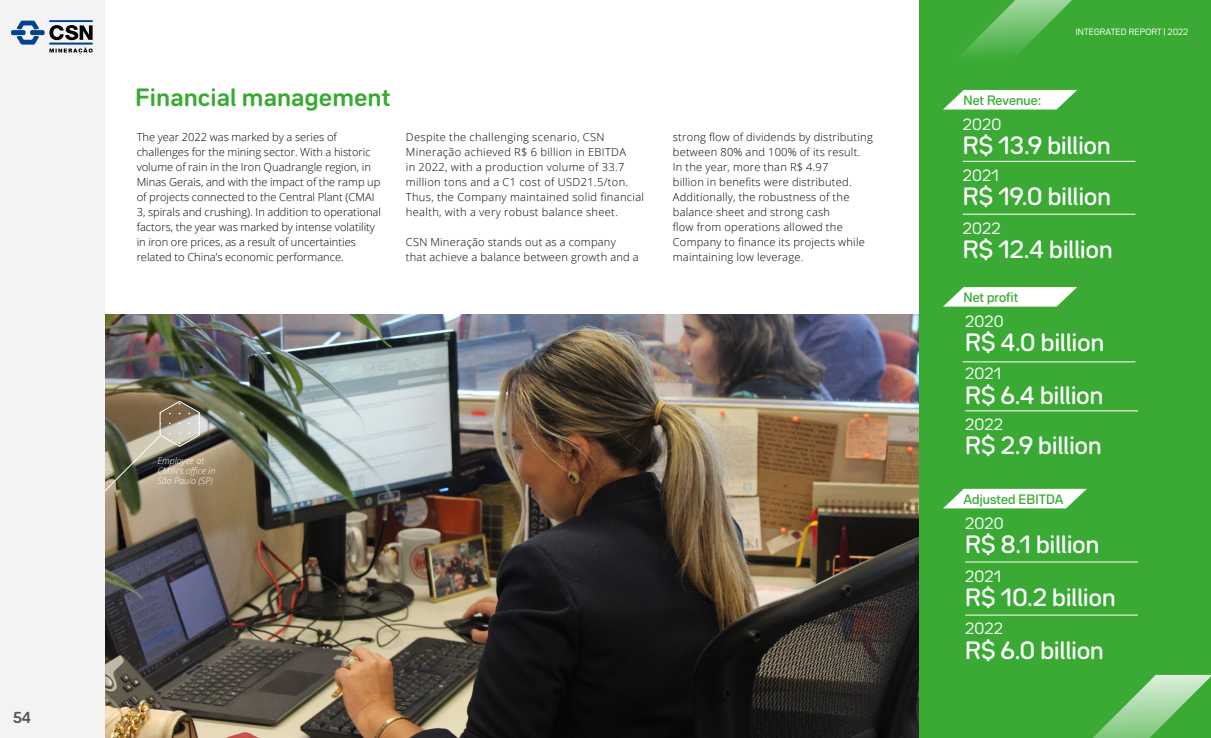
<style>
.page{position:relative;width:1211px;height:738px;background:#fff}
.page>*{position:absolute;margin:0;border:0;box-sizing:border-box;transform-origin:0 0}
.t1{font:500 22px "Bw Seido Round";letter-spacing:.01em;color:#fff}
.t2{font:700 22px "Bw Seido Round";letter-spacing:.03em;color:#3aaa35}
.t3{font:14.4px "Bw Seido Round";letter-spacing:.01em;color:#fff}
.t4{font:700 14px "Bw Seido Round";color:#575756}
.t5{font:500 12px "Bw Seido Round";letter-spacing:.01em;color:#3aaa35}
.TEXTO{font:300 11px/15px "Open Sans";letter-spacing:.02em;color:#000}
.TEXTO-2{font:300 11px/15px "Open Sans";color:#000}
.t6{font:italic 300 9px/10px "Open Sans";color:#fff}
.t7{font:8px "Bw Seido Round";letter-spacing:.01em;color:#fff}
</style>
<div class="page">
<img style="left:105px;top:314px;width:814px;height:423px">
<div style="left:919px;top:0;width:291px;height:737px;background:#3aaa35"></div>
<svg style="left:943px;top:90px;width:134px;height:19px;background:#e0f2e0"></svg>
<svg style="left:961px;top:0;width:111px;height:56px"></svg>
<svg style="left:1094px;top:674px;width:116px;height:63px"></svg>
<img style="left:105px;top:400px;width:95px;height:122px">
<hr style="left:962px;top:214px;width:173px;height:1px;background:#fff">
<hr style="left:965px;top:410px;width:172px;height:1px;background:#fff">
<hr style="left:965px;top:614px;width:172px;height:1px;background:#fff">
<hr style="left:962px;top:161px;width:173px;height:1px;background:#fff">
<hr style="left:962px;top:361px;width:173px;height:1px;background:#fff">
<hr style="left:965px;top:561px;width:172px;height:1px;background:#fff">
<svg style="left:943px;top:287px;width:134px;height:19px;background:#e0f1df"></svg>
<svg style="left:943px;top:488px;width:143px;height:20px;background:#dcf0db"></svg>
<div style="left:0;top:0;width:105px;height:737px;background:#f3f3f4"></div>
<svg style="left:11px;top:21px;width:82px;height:33px"></svg>
<div style="left:49px;top:43px;width:44px;height:1px;background:#fff;border:1px solid #01438f"></div>
<div style="left:49px;top:20px;width:44px;height:2px;background:#fff;border:1px solid #01438f"></div>
<p class="t4" style="left:13px;top:707px;width:20px">54</p>
<p class="t2" style="left:135px;top:82px;width:256px">Financial management</p>
<p class="t5" style="left:963px;top:92px;width:79px">Net Revenue:</p>
<p class="t7" style="left:1075px;top:26px;width:114px">INTEGRATED REPORT | 2022</p>
<p class="TEXTO-2" style="left:137px;top:129px;width:246px">The year 2022 was marked by a series of challenges for the mining sector. With a historic volume of rain in the Iron Quadrangle region, in Minas Gerais, and with the impact of the ramp up of projects connected to the Central Plant (CMAI 3, spirals and crushing). In addition to operational factors, the year was marked by intense volatility in iron ore prices, as a result of uncertainties related to China’s economic performance.</p>
<p class="TEXTO" style="left:406px;top:129px;width:240px">Despite the challenging scenario, CSN Mineração achieved R$ 6 billion in EBITDA<br>in 2022, with a production volume of 33.7 million tons and a C1 cost of USD21.5/ton.<br>Thus, the Company maintained solid financial health, with a very robust balance sheet.</p>
<p class="TEXTO" style="left:406px;top:234px;width:234px">CSN Mineração stands out as a company that achieve a balance between growth and a</p>
<p class="TEXTO" style="left:673px;top:129px;width:201px">strong flow of dividends by distributing between 80% and 100% of its result.<br>In the year, more than R$ 4.97<br>billion in benefits were distributed.<br>Additionally, the robustness of the balance sheet and strong cash<br>flow from operations allowed the Company to finance its projects while maintaining low leverage.</p>
<p class="t6" style="left:157px;top:455px;width:59px">Employee at<br>CMIN's office in<br>São Paulo (SP)</p>
<p class="t3" style="left:962px;top:115px;width:40px">2020</p>
<p class="t1" style="left:962px;top:131px;width:149px">R$ 13.9 billion</p>
<p class="t3" style="left:962px;top:166px;width:37px">2021</p>
<p class="t1" style="left:962px;top:182px;width:150px">R$ 19.0 billion</p>
<p class="t1" style="left:962px;top:234px;width:151px">R$ 12.4 billion</p>
<p class="t3" style="left:962px;top:219px;width:39px">2022</p>
<p class="t5" style="left:963px;top:289px;width:56px">Net profit</p>
<p class="t3" style="left:965px;top:311px;width:40px">2020</p>
<p class="t1" style="left:965px;top:328px;width:140px">R$ 4.0 billion</p>
<p class="t3" style="left:965px;top:364px;width:37px">2021</p>
<p class="t3" style="left:965px;top:415px;width:39px">2022</p>
<p class="t1" style="left:965px;top:380px;width:139px">R$ 6.4 billion</p>
<p class="t1" style="left:965px;top:430px;width:138px">R$ 2.9 billion</p>
<p class="t5" style="left:963px;top:490px;width:102px">Adjusted EBITDA</p>
<p class="t3" style="left:965px;top:513px;width:40px">2020</p>
<p class="t1" style="left:965px;top:529px;width:136px">R$ 8.1 billion</p>
<p class="t3" style="left:965px;top:566px;width:37px">2021</p>
<p class="t1" style="left:965px;top:582px;width:152px">R$ 10.2 billion</p>
<p class="t1" style="left:965px;top:635px;width:140px">R$ 6.0 billion</p>
<p class="t3" style="left:965px;top:618px;width:39px">2022</p>
</div>
